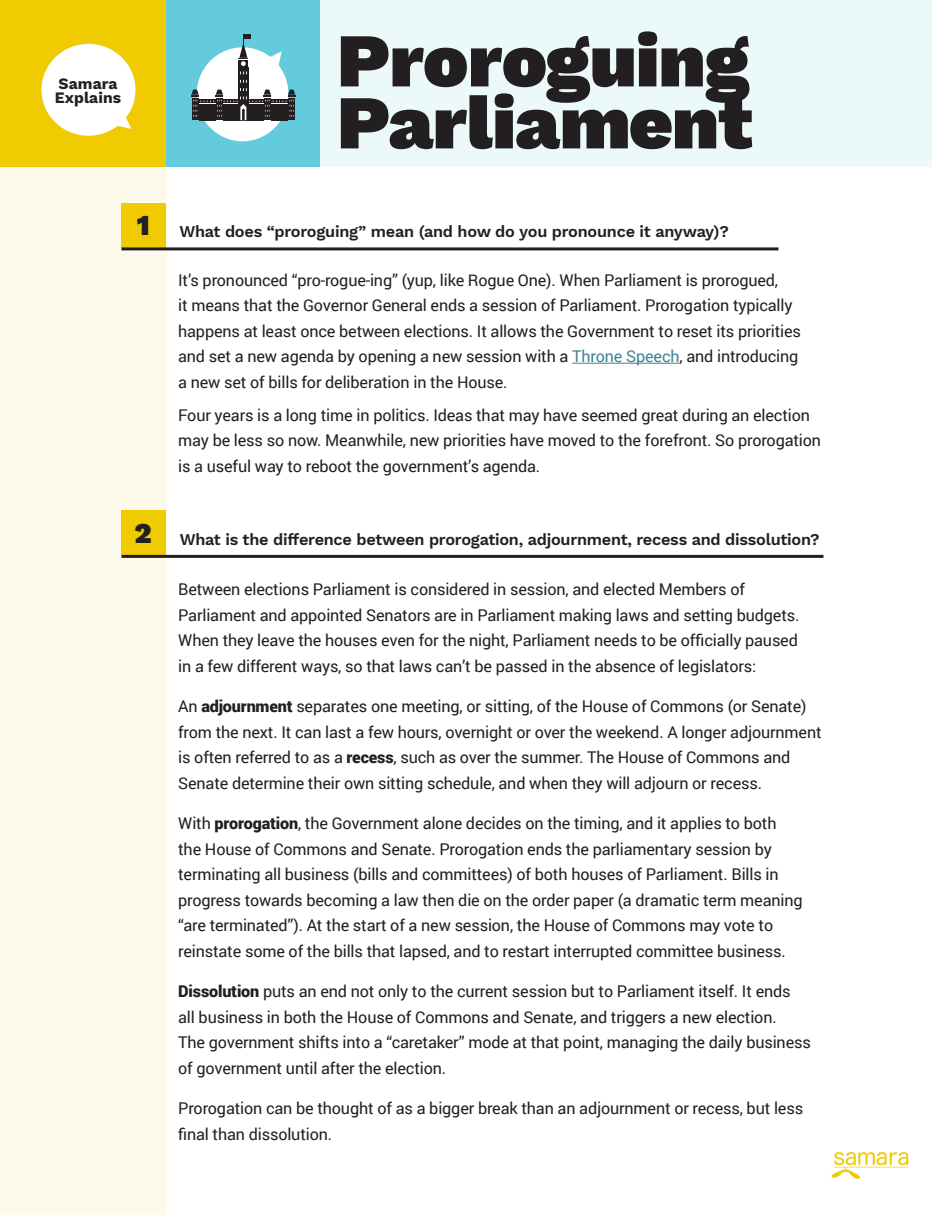
<style>
.page{position:relative;width:945px;height:1215px;background:#fff}
.page>*{position:absolute;margin:0;border:0;box-sizing:border-box;transform-origin:0 0}
.t1{font:900 76.05px/61.9px "Work Sans";letter-spacing:-.01em;color:#231f20}
.t2{font:900 28.35px "Work Sans";color:#231f20}
.t3{font:16.2px/25.5px "Roboto";letter-spacing:-.01em;color:#231f20}
.t4{font:600 16.2px "Work Sans";letter-spacing:-.015em;color:#231f20}
.t5{font:700 15.6px/14.1px "Work Sans";letter-spacing:.005em;color:#231f20}
.s1{color:#3c8592}
.s2{font-weight:900}
</style>
<div class="page">
<div style="left:0;top:167px;width:166px;height:1048px;background:#fdf9eb"></div>
<div style="left:306px;top:0;width:626px;height:167px;background:#ecf9fb"></div>
<hr style="left:572px;top:363px;width:108px;height:1px;background:#3c8592">
<div style="left:122px;top:510px;width:44px;height:45px;background:#f0cb02"></div>
<div style="left:122px;top:203px;width:44px;height:44px;background:#f0cb02"></div>
<hr style="left:122px;top:247px;width:656px;height:3px;background:#231f20">
<hr style="left:122px;top:555px;width:702px;height:3px;background:#231f20">
<div style="left:0;top:0;width:166px;height:167px;background:#f0cb02"></div>
<div style="left:166px;top:0;width:154px;height:167px;background:#64cade"></div>
<div style="left:41px;top:44px;width:94px;height:92px;background:#fff;border-radius:50%"></div>
<svg style="left:113px;top:113px;width:18px;height:16px"></svg>
<div style="left:197px;top:47px;width:91px;height:94px;background:#fff;border-radius:50%"></div>
<svg style="left:266px;top:51px;width:16px;height:19px"></svg>
<div style="left:238px;top:69px;width:11px;height:51px;background:#231f20"></div>
<svg style="left:238px;top:34px;width:13px;height:40px"></svg>
<svg style="left:191px;top:80px;width:104px;height:40px"></svg>
<svg style="left:831px;top:1152px;width:77px;height:27px"></svg>
<p class="t5" style="left:55px;top:77px;width:68px">Samara<br>Explains</p>
<p class="t2" style="left:137px;top:209px;width:15px">1</p>
<p class="t2" style="left:135px;top:517px;width:19px">2</p>
<p class="t1" style="left:337px;top:34px;width:417px">Proroguing<br>Parliament</p>
<p class="t4" style="left:179px;top:222px;width:551px">What does “proroguing” mean (and how do you pronounce it anyway)?</p>
<p class="t3" style="left:178px;top:266px;width:624px">It’s pronounced “pro-rogue-ing” (yup, like Rogue One). When Parliament is prorogued,<br>it means that the Governor General ends a session of Parliament. Prorogation typically happens at least once between elections. It allows the Government to reset its priorities and set a new agenda by opening a new session with a <span class="s1">Throne Speech</span>, and introducing a new set of bills for deliberation in the House.</p>
<p class="t3" style="left:178px;top:401px;width:644px">Four years is a long time in politics. Ideas that may have seemed great during an election may be less so now. Meanwhile, new priorities have moved to the forefront. So prorogation is a useful way to reboot the government’s agenda.</p>
<p class="t4" style="left:180px;top:530px;width:641px">What is the difference between prorogation, adjournment, recess and dissolution?</p>
<p class="t3" style="left:178px;top:576px;width:623px">Between elections Parliament is considered in session, and elected Members of Parliament and appointed Senators are in Parliament making laws and setting budgets.<br>When they leave the houses even for the night, Parliament needs to be officially paused in a few different ways, so that laws can’t be passed in the absence of legislators:</p>
<p class="t3" style="left:178px;top:693px;width:645px">An <span class="s2">adjournment</span> separates one meeting, or sitting, of the House of Commons (or Senate) from the next. It can last a few hours, overnight or over the weekend. A longer adjournment is often referred to as a <span class="s2">recess</span>, such as over the summer. The House of Commons and Senate determine their own sitting schedule, and when they will adjourn or recess.</p>
<p class="t3" style="left:178px;top:810px;width:626px">With <span class="s2">prorogation</span>, the Government alone decides on the timing, and it applies to both the House of Commons and Senate. Prorogation ends the parliamentary session by terminating all business (bills and committees) of both houses of Parliament. Bills in progress towards becoming a law then die on the order paper (a dramatic term meaning “are terminated”). At the start of a new session, the House of Commons may vote to reinstate some of the bills that lapsed, and to restart interrupted committee business.</p>
<p class="t3" style="left:178px;top:978px;width:634px"><span class="s2">Dissolution</span> puts an end not only to the current session but to Parliament itself. It ends all business in both the House of Commons and Senate, and triggers a new election.<br>The government shifts into a “caretaker” mode at that point, managing the daily business of government until after the election.</p>
<p class="t3" style="left:178px;top:1095px;width:626px">Prorogation can be thought of as a bigger break than an adjournment or recess, but less final than dissolution.</p>
</div>
